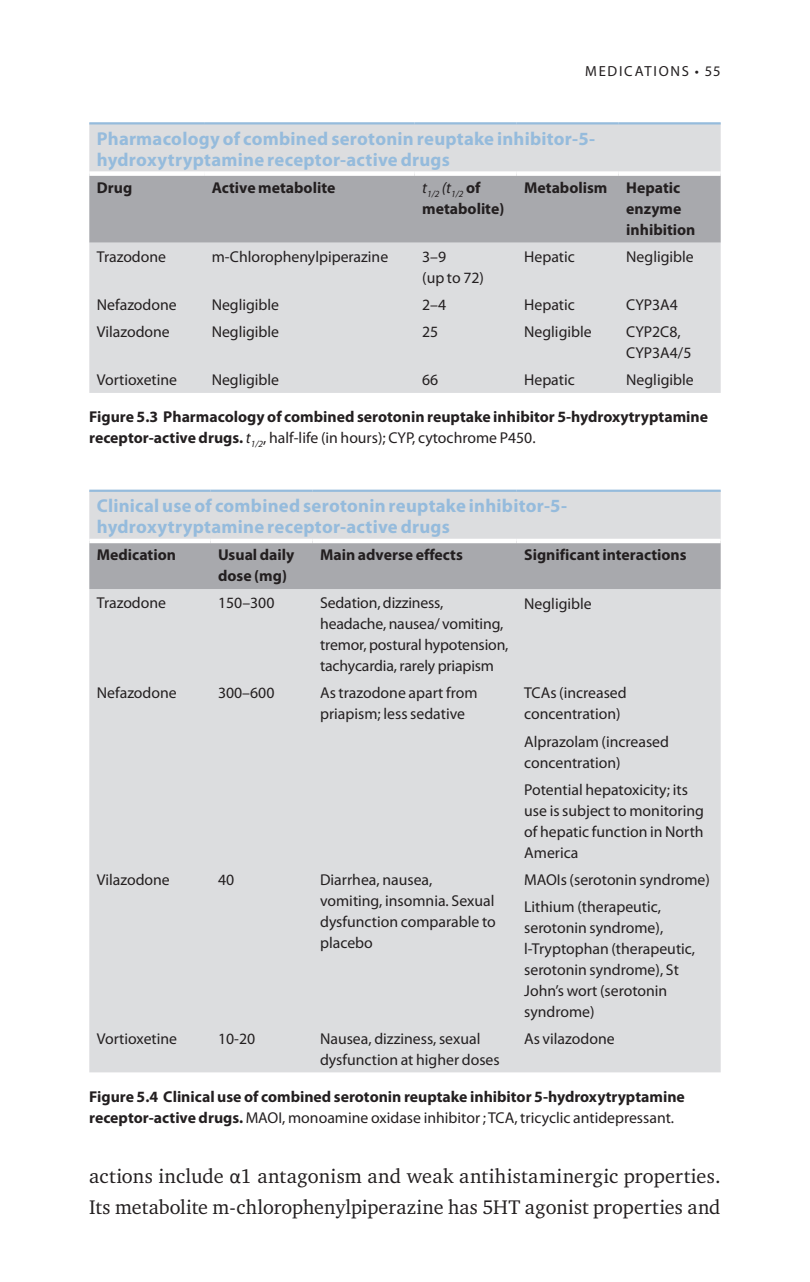
<style>
.page{position:relative;width:810px;height:1282px;background:#fff}
.page>*{position:absolute;margin:0;border:0;box-sizing:border-box;transform-origin:0 0}
.t1{font:20.25px/31.5px "Charter BT Pro";letter-spacing:.01em;color:#231f20}
.t2{font:700 18.68px/20.9px "Myriad Pro";letter-spacing:.01em;color:#95bbdc}
.t3{font:15.75px/20.9px "Myriad Pro";color:#231f20}
.t4{font:700 15.75px/20.9px "Myriad Pro";color:#231f20}
.t5{font:14.62px "Myriad Pro";letter-spacing:.12em;color:#231f20}
.t6{font:italic 9.45px "Myriad Pro";color:#231f20}
.s1{font-weight:400;font-style:italic}
.s2{font-weight:400}
.s3{font-family:"Calibri"}
</style>
<div class="page">
<div style="left:89px;top:124px;width:632px;height:269px;background:#dcdddf"></div>
<div style="left:89px;top:176px;width:632px;height:67px;background:#a8a9ad"></div>
<hr style="left:89px;top:122px;width:115px;height:2px;background:#95bbdc">
<hr style="left:204px;top:122px;width:211px;height:2px;background:#95bbdc">
<hr style="left:415px;top:122px;width:102px;height:2px;background:#95bbdc">
<hr style="left:517px;top:122px;width:102px;height:2px;background:#95bbdc">
<hr style="left:619px;top:122px;width:102px;height:2px;background:#95bbdc">
<div style="left:89px;top:171px;width:115px;height:5px;background:#fff"></div>
<div style="left:204px;top:171px;width:211px;height:5px;background:#fff"></div>
<div style="left:415px;top:171px;width:102px;height:5px;background:#fff"></div>
<div style="left:517px;top:171px;width:102px;height:5px;background:#fff"></div>
<div style="left:619px;top:171px;width:102px;height:5px;background:#fff"></div>
<div style="left:89px;top:492px;width:632px;height:580px;background:#dcdddf"></div>
<div style="left:89px;top:543px;width:632px;height:46px;background:#a8a9ad"></div>
<hr style="left:89px;top:490px;width:121px;height:2px;background:#95bbdc">
<hr style="left:210px;top:490px;width:103px;height:2px;background:#95bbdc">
<hr style="left:313px;top:490px;width:204px;height:2px;background:#95bbdc">
<hr style="left:517px;top:490px;width:204px;height:2px;background:#95bbdc">
<hr style="left:89px;top:539px;width:121px;height:4px;background:#fff">
<hr style="left:210px;top:539px;width:103px;height:4px;background:#fff">
<hr style="left:313px;top:539px;width:204px;height:4px;background:#fff">
<hr style="left:517px;top:539px;width:204px;height:4px;background:#fff">
<p class="t5" style="left:585px;top:63px;width:137px">Medications • 55</p>
<p class="t2" style="left:97px;top:129px;width:500px">Pharmacology of combined serotonin reuptake inhibitor-5- hydroxytryptamine receptor-active drugs</p>
<p class="t4" style="left:97px;top:178px;width:37px">Drug</p>
<p class="t4" style="left:212px;top:178px;width:125px">Active metabolite</p>
<p class="t6" style="left:422px;top:189px;width:60px"><sup>t</sup>1/2 <sup>(t</sup>1/2 <sup>of</sup></p>
<p class="t4" style="left:422px;top:198px;width:84px">metabolite)</p>
<p class="t4" style="left:626px;top:178px;width:71px;text-indent:-102px">Metabolism Hepatic enzyme inhibition</p>
<p class="t3" style="left:97px;top:247px;width:71px">Trazodone</p>
<p class="t3" style="left:212px;top:247px;width:178px">m-Chlorophenylpiperazine</p>
<p class="t3" style="left:422px;top:247px;width:63px">3–9<br>(up to 72)</p>
<p class="t3" style="left:524px;top:247px;width:52px">Hepatic</p>
<p class="t3" style="left:626px;top:247px;width:69px">Negligible</p>
<p class="t3" style="left:97px;top:295px;width:81px">Nefazodone</p>
<p class="t3" style="left:212px;top:295px;width:69px">Negligible</p>
<p class="t3" style="left:422px;top:295px;width:26px">2–4</p>
<p class="t3" style="left:524px;top:295px;width:52px">Hepatic</p>
<p class="t3" style="left:626px;top:295px;width:53px">CYP3A4</p>
<p class="t3" style="left:97px;top:322px;width:74px">Vilazodone</p>
<p class="t3" style="left:212px;top:322px;width:69px">Negligible</p>
<p class="t3" style="left:422px;top:322px;width:18px">25</p>
<p class="t3" style="left:524px;top:322px;width:69px">Negligible</p>
<p class="t3" style="left:626px;top:322px;width:67px">CYP2C8,<br>CYP3A4/5</p>
<p class="t3" style="left:97px;top:370px;width:82px">Vortioxetine</p>
<p class="t3" style="left:212px;top:370px;width:69px">Negligible</p>
<p class="t3" style="left:422px;top:370px;width:18px">66</p>
<p class="t3" style="left:524px;top:370px;width:52px">Hepatic</p>
<p class="t3" style="left:626px;top:370px;width:69px">Negligible</p>
<p class="t4" style="left:89px;top:407px;width:620px">Figure 5.3 Pharmacology of combined serotonin reuptake inhibitor 5-hydroxytryptamine receptor-active drugs. <span class="s1">t</span><sub>1/2</sub><span class="s2">, half-life (in hours); CYP, cytochrome P450.</span></p>
<p class="t2" style="left:97px;top:496px;width:472px">Clinical use of combined serotonin reuptake inhibitor-5- hydroxytryptamine receptor-active drugs</p>
<p class="t4" style="left:97px;top:545px;width:81px">Medication</p>
<p class="t4" style="left:218px;top:545px;width:78px">Usual daily dose (mg)</p>
<p class="t4" style="left:320px;top:545px;width:144px">Main adverse effects</p>
<p class="t4" style="left:524px;top:545px;width:164px">Significant interactions</p>
<p class="t3" style="left:97px;top:593px;width:71px">Trazodone</p>
<p class="t3" style="left:218px;top:593px;width:58px">150–300</p>
<p class="t3" style="left:320px;top:593px;width:190px">Sedation, dizziness, headache, nausea/ vomiting, tremor, postural hypotension, tachycardia, rarely priapism</p>
<p class="t3" style="left:524px;top:593px;width:69px">Negligible</p>
<p class="t3" style="left:97px;top:683px;width:81px">Nefazodone</p>
<p class="t3" style="left:218px;top:683px;width:58px">300–600</p>
<p class="t3" style="left:320px;top:683px;width:159px">As trazodone apart from priapism; less sedative</p>
<p class="t3" style="left:524px;top:683px;width:104px">TCAs (increased concentration)</p>
<p class="t3" style="left:524px;top:731px;width:146px">Alprazolam (increased concentration)</p>
<p class="t3" style="left:524px;top:779px;width:181px">Potential hepatoxicity; its use is subject to monitoring of hepatic function in North<br>America</p>
<p class="t3" style="left:97px;top:869px;width:74px">Vilazodone</p>
<p class="t3" style="left:218px;top:869px;width:18px">40</p>
<p class="t3" style="left:320px;top:869px;width:177px">Diarrhea, nausea, vomiting, insomnia. Sexual dysfunction comparable to placebo</p>
<p class="t3" style="left:524px;top:866px;width:187px;line-height:27.2px">MAOIs (serotonin syndrome)<br>Lithium (therapeutic,</p>
<p class="t3" style="left:524px;top:918px;width:172px">serotonin syndrome), l-Tryptophan (therapeutic, serotonin syndrome), St<br>John’s wort (serotonin syndrome)</p>
<p class="t3" style="left:97px;top:1028px;width:82px">Vortioxetine</p>
<p class="t3" style="left:218px;top:1028px;width:39px">10-20</p>
<p class="t3" style="left:320px;top:1028px;width:181px">Nausea, dizziness, sexual dysfunction at higher doses</p>
<p class="t3" style="left:524px;top:1028px;width:92px">As vilazodone</p>
<p class="t4" style="left:89px;top:1086px;width:597px">Figure 5.4 Clinical use of combined serotonin reuptake inhibitor 5-hydroxytryptamine receptor-active drugs. <span class="s2">MAOI, monoamine oxidase inhibitor ; TCA, tricyclic antidepressant.</span></p>
<p class="t1" style="left:89px;top:1160px;width:633px">actions include <span class="s3">α</span>1 antagonism and weak antihistaminergic properties.<br>Its metabolite m-chlorophenylpiperazine has 5HT agonist properties and</p>
</div>
